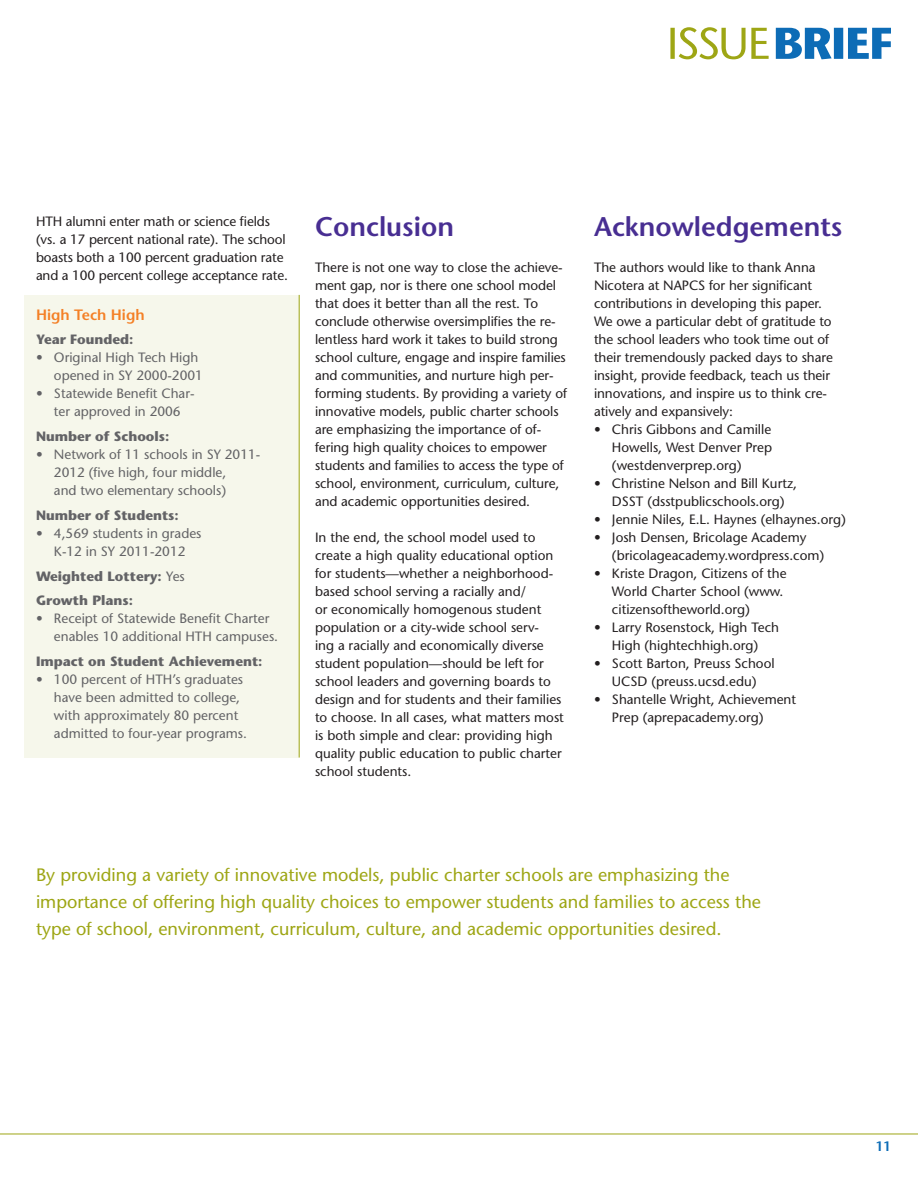
<style>
.page{position:relative;width:918px;height:1188px;background:#fff}
.page>*{position:absolute;margin:0;border:0;box-sizing:border-box;transform-origin:0 0}
.t1{font:600 27px "Stone Sans Std";color:#482e92}
.t2{font:500 18px/27px "Stone Sans Std";color:#9ea615}
.t3{font:600 15px "Stone Sans Std";color:#f48026}
.t4{font:500 13.5px/18px "Stone Sans Std";letter-spacing:-.005em;color:#231f20}
.t5{font:500 13.5px/18px "Stone Sans Std";color:#636366}
.t6{font:700 13.5px/24.8px "Stone Sans Std";color:#636366}
.t7{font:600 13.5px "Stone Sans Std";color:#0d6cb6}
.s1{font-weight:500}
</style>
<div class="page">
<hr style="left:0;top:1134px;width:918px;height:1px;background:#9ea615">
<svg style="left:776px;top:28px;width:115px;height:31px"></svg>
<svg style="left:670px;top:27px;width:99px;height:32px"></svg>
<div style="left:24px;top:295px;width:276px;height:462px;background:#f6f7eb"></div>
<hr style="left:299px;top:295px;width:1px;height:463px;background:#9ea615">
<p class="t4" style="left:36px;top:212px;width:253px">HTH alumni enter math or science fields (vs. a 17 percent national rate). The school boasts both a 100 percent graduation rate and a 100 percent college acceptance rate.</p>
<p class="t3" style="left:36px;top:305px;width:110px">High Tech High</p>
<p class="t6" style="left:36px;top:327px;width:99px">Year Founded:</p>
<p class="t5" style="left:54px;top:349px;width:150px;text-indent:-18px">• Original High Tech High opened in SY 2000-2001</p>
<p class="t5" style="left:36px;top:385px;width:160px;text-align:center">• Statewide Benefit Char&shy;ter approved in 2006</p>
<p class="t6" style="left:36px;top:424px;width:135px">Number of Schools:</p>
<p class="t5" style="left:54px;top:445px;width:208px;text-indent:-18px">• Network of 11 schools in SY 2011-<br>2012 (five high, four middle,<br>and two elementary schools)</p>
<p class="t6" style="left:36px;top:503px;width:144px">Number of Students:</p>
<p class="t5" style="left:36px;top:524px;width:167px;text-align:center">• 4,569 students in grades<br>K-12 in SY 2011-2012</p>
<p class="t6" style="left:36px;top:564px;width:150px">Weighted Lottery: <span class="s1">Yes<br></span>Growth Plans:</p>
<p class="t5" style="left:54px;top:610px;width:226px;text-indent:-18px">• Receipt of Statewide Benefit Charter enables 10 additional HTH campuses.</p>
<p class="t6" style="left:36px;top:649px;width:228px">Impact on Student Achievement:</p>
<p class="t5" style="left:54px;top:670px;width:195px;text-indent:-18px">• 100 percent of HTH’s graduates have been admitted to college, with approximately 80 percent admitted to four-year programs.</p>
<h1 class="t1" style="left:315px;top:210px;width:141px">Conclusion</h1>
<p class="t4" style="left:315px;top:258px;width:254px">There is not one way to close the achieve&shy;ment gap, nor is there one school model that does it better than all the rest. To conclude otherwise oversimplifies the re&shy;lentless hard work it takes to build strong school culture, engage and inspire families and communities, and nurture high per&shy;forming students. By providing a variety of innovative models, public charter schools are emphasizing the importance of of&shy;fering high quality choices to empower students and families to access the type of school, environment, curriculum, culture, and academic opportunities desired.</p>
<p class="t4" style="left:315px;top:528px;width:250px">I n the end, the school model used to create a high quality educational option for students—whether a neighborhood&shy;based school serving a racially and/<br>or economically homogenous student population or a city-wide school serv-<br>ing a racially and economically diverse student population—should be left for school leaders and governing boards to design and for students and their families to choose. I n all cases, what matters most is both simple and clear: providing high quality public education to public charter school students.</p>
<h1 class="t1" style="left:594px;top:210px;width:250px">Acknowledgements</h1>
<p class="t4" style="left:594px;top:258px;width:240px">The authors would like to thank Anna Nicotera at NAPCS for her significant contributions in developing this paper.<br>We owe a particular debt of gratitude to the school leaders who took time out of their tremendously packed days to share insight, provide feedback, teach us their innovations, and inspire us to think cre&shy;atively and expansively:</p>
<p class="t4" style="left:612px;top:420px;width:162px;text-align:justify;text-indent:-18px">• Chris Gibbons and Camille Howells, West Denver Prep (westdenverprep.org)</p>
<p class="t4" style="left:594px;top:474px;width:204px;text-align:center">• Christine Nelson and Bill Kurtz,<br>DSST (dsstpublicschools.org)</p>
<p class="t4" style="left:594px;top:510px;width:253px">• Jennie Niles, E.L. Haynes (elhaynes.org)</p>
<p class="t4" style="left:612px;top:528px;width:214px;text-indent:-18px">• Josh Densen, Bricolage Academy (bricolageacademy.wordpress.com)</p>
<p class="t4" style="left:612px;top:564px;width:176px;text-indent:-18px">• Kriste Dragon, Citizens of the<br>World Charter School (www. citizensoftheworld.org)</p>
<p class="t4" style="left:594px;top:618px;width:187px;text-align:center">• Larry Rosenstock, High Tech<br>High (hightechhigh.org)</p>
<p class="t4" style="left:594px;top:654px;width:182px;text-align:center">• Scott Barton, Preuss School<br>UCSD (preuss.ucsd.edu)</p>
<p class="t4" style="left:612px;top:690px;width:186px;text-indent:-18px">• Shantelle Wright, Achievement<br>Prep (aprepacademy.org)</p>
<p class="t2" style="left:36px;top:861px;width:727px">By providing a variety of innovative models, public charter schools are emphasizing the importance of offering high quality choices to empower students and families to access the type of school, environment, curriculum, culture, and academic opportunities desired.</p>
<p class="t7" style="left:876px;top:1139px;width:17px">11</p>
</div>
